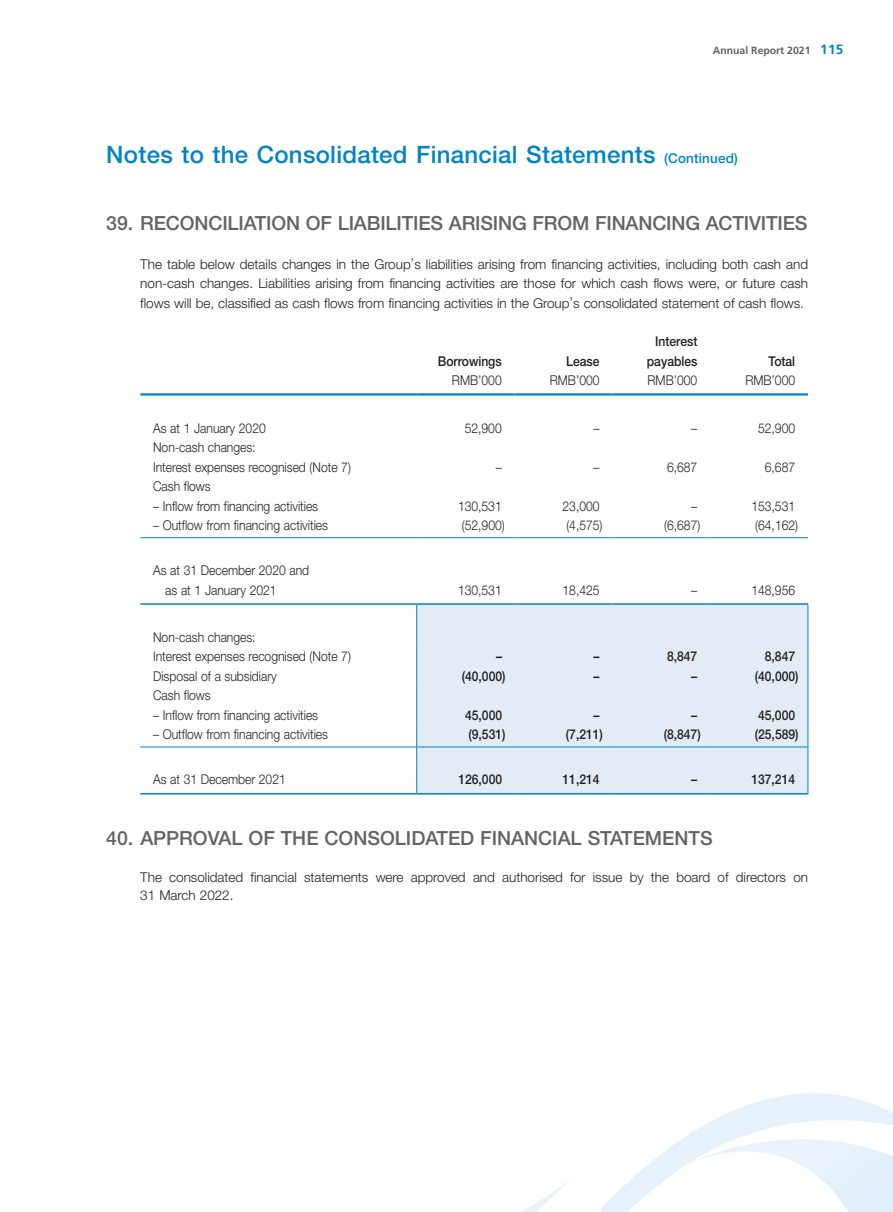
<style>
.page{position:relative;width:893px;height:1212px;background:#fff}
.page>*{position:absolute;margin:0;border:0;box-sizing:border-box;transform-origin:0 0}
.t1{font:500 24px "Helvetica Neue LT Std";letter-spacing:.01em;color:#0083ca}
.t2{font:500 19.5px "Helvetica Neue LT Std";letter-spacing:-.01em;color:#636366}
.t3{font:300 13.5px/19.5px "Helvetica Neue LT Std";color:#231f20;scale:.9 1}
.t4{font:300 13.5px/19.5px "Helvetica Neue LT Std";color:#231f20;text-align:justify}
.t5{font:500 13.5px/19.5px "Helvetica Neue LT Std";color:#231f20;text-align:right;scale:.9 1}
.t6{font:700 10.5px "Frutiger LT Std";letter-spacing:-.005em;color:#636366}
.s1{font-size:13.5px;color:#0083ca}
.s2{font-size:13.5px}
</style>
<div class="page">
<img style="left:140px;top:604px;width:753px;height:608px">
<svg style="left:140px;top:538px;width:668px;height:255px"></svg>
<div style="left:417px;top:605px;width:390px;height:188px;background:#e3ebf4"></div>
<svg style="left:416px;top:605px;width:1px;height:189px"></svg>
<svg style="left:807px;top:605px;width:1px;height:189px"></svg>
<hr style="left:140px;top:393px;width:277px;height:3px;background:#0083ca">
<hr style="left:417px;top:393px;width:97px;height:3px;background:#0083ca">
<hr style="left:514px;top:393px;width:98px;height:3px;background:#0083ca">
<hr style="left:612px;top:393px;width:98px;height:3px;background:#0083ca">
<hr style="left:710px;top:393px;width:98px;height:3px;background:#0083ca">
<hr style="left:140px;top:537px;width:277px;height:1px;background:#0083ca">
<hr style="left:417px;top:537px;width:97px;height:1px;background:#0083ca">
<hr style="left:514px;top:537px;width:98px;height:1px;background:#0083ca">
<hr style="left:612px;top:537px;width:98px;height:1px;background:#0083ca">
<hr style="left:710px;top:537px;width:98px;height:1px;background:#0083ca">
<hr style="left:140px;top:603px;width:277px;height:2px;background:#0083ca">
<hr style="left:417px;top:603px;width:97px;height:2px;background:#0083ca">
<hr style="left:514px;top:603px;width:98px;height:2px;background:#0083ca">
<hr style="left:612px;top:603px;width:98px;height:2px;background:#0083ca">
<hr style="left:710px;top:603px;width:98px;height:2px;background:#0083ca">
<hr style="left:140px;top:746px;width:276px;height:1px;background:#0083ca">
<hr style="left:417px;top:746px;width:97px;height:1px;background:#0083ca">
<hr style="left:514px;top:746px;width:98px;height:1px;background:#0083ca">
<hr style="left:612px;top:746px;width:98px;height:1px;background:#0083ca">
<hr style="left:710px;top:746px;width:97px;height:1px;background:#0083ca">
<hr style="left:140px;top:793px;width:276px;height:1px;background:#0083ca">
<hr style="left:417px;top:793px;width:97px;height:1px;background:#0083ca">
<hr style="left:514px;top:793px;width:98px;height:1px;background:#0083ca">
<hr style="left:612px;top:793px;width:98px;height:1px;background:#0083ca">
<hr style="left:710px;top:793px;width:97px;height:1px;background:#0083ca">
<p class="t6" style="left:713px;top:44px;width:132px">Annual Report 2021 <span class="s1">115</span></p>
<h1 class="t1" style="left:106px;top:140px;width:633px">Notes to the Consolidated Financial Statements <span class="s2">(Continued)</span></h1>
<h2 class="t2" style="left:106px;top:211px;width:703px">39. RECONCILIATION OF LIABILITIES ARISING FROM FINANCING ACTIVITIES</h2>
<p class="t4" style="left:140px;top:254px;width:669px">The table below details changes in the Group’s liabilities arising from financing activities, including both cash and non-cash changes. Liabilities arising from financing activities are those for which cash flows were, or future cash flows will be, classified as cash flows from financing activities in the Group’s consolidated statement of cash flows.</p>
<p class="t5" style="left:438px;top:351px;width:73px">Borrowings</p>
<p class="t5" style="left:566px;top:351px;width:39px">Lease</p>
<p class="t5" style="left:647px;top:332px;width:58px">Interest payables</p>
<p class="t5" style="left:768px;top:351px;width:31px">Total</p>
<p class="t3" style="left:452px;top:370px;width:57px">RMB’000</p>
<p class="t3" style="left:550px;top:370px;width:57px">RMB’000</p>
<p class="t3" style="left:648px;top:370px;width:57px">RMB’000</p>
<p class="t3" style="left:745px;top:370px;width:57px">RMB’000</p>
<p class="t3" style="left:153px;top:418px;width:127px">As at 1 January 2020</p>
<p class="t3" style="left:465px;top:418px;width:43px">52,900</p>
<p class="t3" style="left:593px;top:418px;width:8px">–</p>
<p class="t3" style="left:691px;top:418px;width:8px">–</p>
<p class="t3" style="left:758px;top:418px;width:43px">52,900</p>
<p class="t3" style="left:153px;top:437px;width:221px">Non-cash changes:<br>Interest expenses recognised (Note 7)</p>
<p class="t3" style="left:496px;top:457px;width:8px">–</p>
<p class="t3" style="left:593px;top:457px;width:8px">–</p>
<p class="t3" style="left:667px;top:457px;width:35px">6,687</p>
<p class="t3" style="left:765px;top:457px;width:35px">6,687</p>
<p class="t3" style="left:153px;top:476px;width:66px">Cash flows</p>
<p class="t3" style="left:153px;top:496px;width:185px">– Inflow from financing activities</p>
<p class="t3" style="left:458px;top:496px;width:50px">130,531</p>
<p class="t3" style="left:563px;top:496px;width:43px">23,000</p>
<p class="t3" style="left:691px;top:496px;width:8px">–</p>
<p class="t3" style="left:751px;top:496px;width:50px">153,531</p>
<p class="t3" style="left:153px;top:515px;width:196px">– Outflow from financing activities</p>
<p class="t3" style="left:462px;top:515px;width:49px">(52,900)</p>
<p class="t3" style="left:566px;top:515px;width:42px">(4,575)</p>
<p class="t3" style="left:664px;top:515px;width:42px">(6,687)</p>
<p class="t3" style="left:755px;top:515px;width:49px">(64,162)</p>
<p class="t3" style="left:165px;top:560px;width:162px;text-indent:-12px">As at 31 December 2020 and as at 1 January 2021</p>
<p class="t3" style="left:458px;top:580px;width:50px">130,531</p>
<p class="t3" style="left:563px;top:580px;width:43px">18,425</p>
<p class="t3" style="left:691px;top:580px;width:8px">–</p>
<p class="t3" style="left:751px;top:580px;width:50px">148,956</p>
<p class="t3" style="left:153px;top:627px;width:221px">Non-cash changes:<br>Interest expenses recognised (Note 7)</p>
<p class="t5" style="left:496px;top:646px;width:8px">–</p>
<p class="t5" style="left:593px;top:646px;width:8px">–</p>
<p class="t5" style="left:667px;top:646px;width:35px">8,847</p>
<p class="t5" style="left:765px;top:646px;width:35px">8,847</p>
<p class="t3" style="left:153px;top:666px;width:139px">Disposal of a subsidiary</p>
<p class="t5" style="left:462px;top:666px;width:50px">(40,000)</p>
<p class="t5" style="left:593px;top:666px;width:8px">–</p>
<p class="t5" style="left:691px;top:666px;width:8px">–</p>
<p class="t5" style="left:755px;top:666px;width:50px">(40,000)</p>
<p class="t3" style="left:153px;top:685px;width:66px">Cash flows</p>
<p class="t3" style="left:153px;top:705px;width:185px">– Inflow from financing activities</p>
<p class="t5" style="left:465px;top:705px;width:43px">45,000</p>
<p class="t5" style="left:593px;top:705px;width:8px">–</p>
<p class="t5" style="left:691px;top:705px;width:8px">–</p>
<p class="t5" style="left:758px;top:705px;width:43px">45,000</p>
<p class="t3" style="left:153px;top:724px;width:196px">– Outflow from financing activities</p>
<p class="t5" style="left:468px;top:724px;width:43px">(9,531)</p>
<p class="t5" style="left:566px;top:724px;width:43px">(7,211)</p>
<p class="t5" style="left:664px;top:724px;width:43px">(8,847)</p>
<p class="t5" style="left:755px;top:724px;width:50px">(25,589)</p>
<p class="t3" style="left:153px;top:769px;width:149px">As at 31 December 2021</p>
<p class="t5" style="left:458px;top:769px;width:50px">126,000</p>
<p class="t5" style="left:563px;top:769px;width:43px">11,214</p>
<p class="t5" style="left:691px;top:769px;width:8px">–</p>
<p class="t5" style="left:751px;top:769px;width:50px">137,214</p>
<h2 class="t2" style="left:106px;top:827px;width:608px">40. APPROVAL OF THE CONSOLIDATED FINANCIAL STATEMENTS</h2>
<p class="t4" style="left:140px;top:867px;width:669px;line-height:18.9px">The consolidated financial statements were approved and authorised for issue by the board of directors on<br>31 March 2022.</p>
</div>
